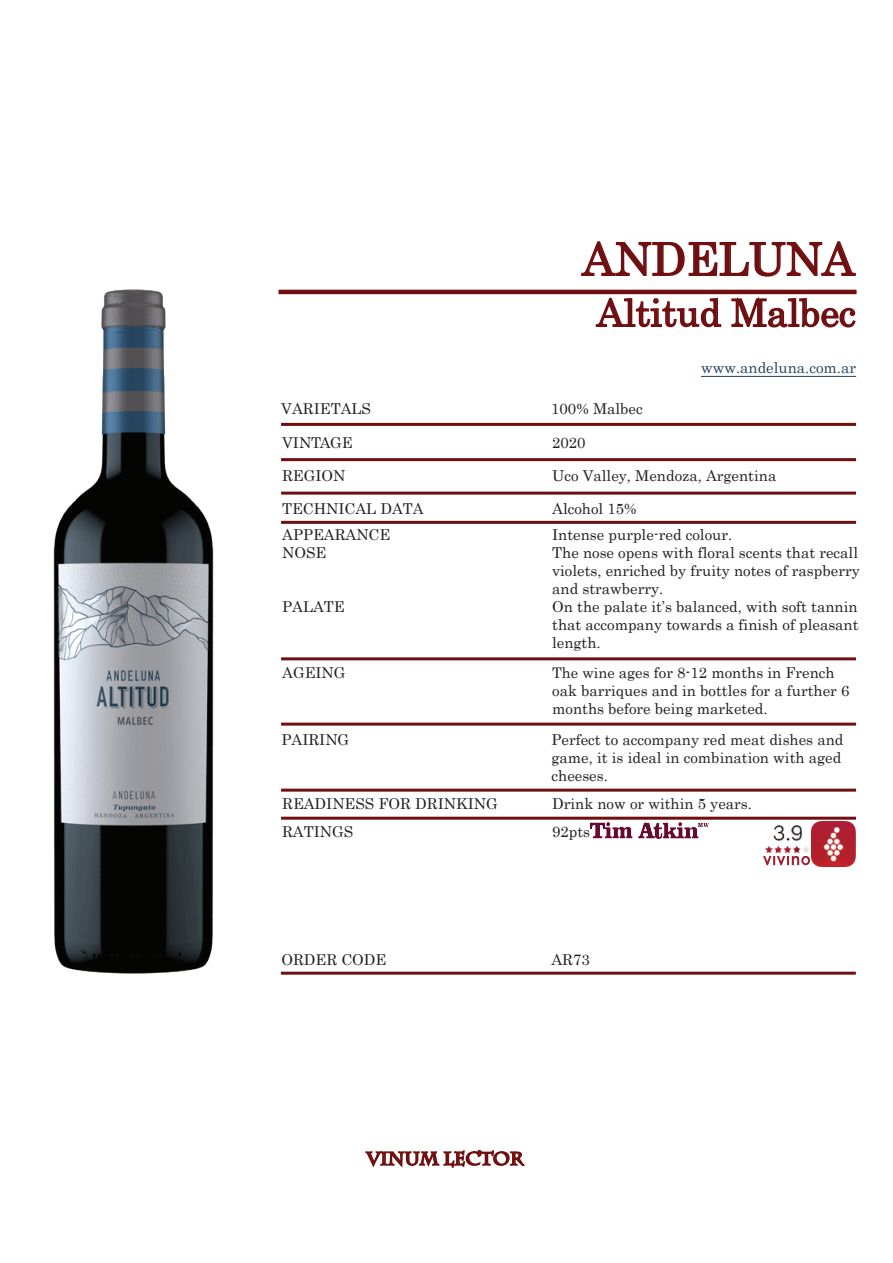
<style>
.page{position:relative;width:893px;height:1263px;background:#fff}
.page>*{position:absolute;margin:0;border:0;box-sizing:border-box;transform-origin:0 0}
.t1{font:45px "Century";color:#700f11}
.t2{font:37.5px "Century";color:#700f11}
.t3{font:700 18px "Charlemagne Std";color:#700f11}
.t4{font:15px/18px "Century";color:#231f20;text-align:justify}
.t5{font:15px "Century";color:#25435e}
.s1{font-size:14.7px}
</style>
<div class="page">
<hr style="left:278px;top:290px;width:579px;height:4px;background:#700f11">
<div style="left:281px;top:492px;width:575px;height:3px;border:2px solid #700f11"></div>
<div style="left:281px;top:521px;width:575px;height:3px;border:2px solid #700f11"></div>
<div style="left:281px;top:657px;width:575px;height:3px;border:2px solid #700f11"></div>
<svg style="left:595px;top:297px;width:127px;height:31px"></svg>
<svg style="left:731px;top:292px;width:125px;height:36px"></svg>
<div style="left:281px;top:972px;width:575px;height:3px;border:2px solid #700f11"></div>
<div style="left:281px;top:723px;width:575px;height:3px;border:2px solid #700f11"></div>
<div style="left:281px;top:789px;width:575px;height:3px;border:2px solid #700f11"></div>
<div style="left:281px;top:817px;width:575px;height:3px;border:2px solid #700f11"></div>
<svg style="left:581px;top:240px;width:275px;height:37px"></svg>
<div style="left:281px;top:423px;width:575px;height:3px;border:2px solid #700f11"></div>
<div style="left:281px;top:458px;width:575px;height:3px;border:2px solid #700f11"></div>
<svg style="left:365px;top:1149px;width:160px;height:19px"></svg>
<hr style="left:701px;top:376px;width:155px;height:1px;background:#25435e">
<img style="left:763px;top:856px;width:47px;height:10px">
<img style="left:765px;top:825px;width:47px;height:31px">
<img style="left:812px;top:822px;width:44px;height:44px">
<img style="left:53px;top:289px;width:161px;height:685px">
<img style="left:590px;top:823px;width:119px;height:15px">
<h1 class="t1" style="left:582px;top:221px;width:274px">ANDELUNA</h1>
<h2 class="t2" style="left:597px;top:281px;width:261px">Altitud Malbec</h2>
<p class="t4" style="left:281px;top:398px;width:91px">VARIETALS</p>
<p class="t4" style="left:551px;top:398px;width:93px">100% Malbec</p>
<p class="t5" style="left:701px;top:355px;width:157px">www.andeluna.com.ar</p>
<p class="t4" style="left:282px;top:432px;width:72px">VINTAGE</p>
<p class="t4" style="left:552px;top:432px;width:35px">2020</p>
<p class="t4" style="left:282px;top:465px;width:65px">REGION</p>
<p class="t4" style="left:552px;top:465px;width:226px">Uco Valley, Mendoza, Argentina</p>
<p class="t4" style="left:282px;top:498px;width:143px">TECHNICAL DATA</p>
<p class="t4" style="left:552px;top:498px;width:86px">Alcohol 15%</p>
<p class="t4" style="left:282px;top:524px;width:110px">APPEARANCE</p>
<p class="t4" style="left:552px;top:524px;width:181px">Intense purple-red colour.</p>
<p class="t4" style="left:282px;top:542px;width:46px">NOSE</p>
<p class="t4" style="left:552px;top:542px;width:309px">The nose opens with floral scents that recall violets, enriched by fruity notes of raspberry and strawberry.</p>
<p class="t4" style="left:282px;top:596px;width:64px">PALATE</p>
<p class="t4" style="left:552px;top:596px;width:308px">On the palate it’s balanced, with soft tannin that accompany towards a finish of pleasant length.</p>
<p class="t4" style="left:282px;top:662px;width:65px">AGEING</p>
<p class="t4" style="left:552px;top:662px;width:299px;text-align:left"><span class="s1">The wine</span> ages for 8-12 months in French oak barriques and in bottles for a further 6 months before being marketed.</p>
<p class="t4" style="left:281px;top:729px;width:69px">PAIRING</p>
<p class="t4" style="left:551px;top:729px;width:293px;text-align:left">Perfect to accompany red meat dishes and game, it is ideal in combination with aged cheeses.</p>
<p class="t4" style="left:282px;top:793px;width:217px">READINESS FOR DRINKING</p>
<p class="t4" style="left:552px;top:793px;width:201px">Drink now or within 5 years.</p>
<p class="t4" style="left:282px;top:821px;width:73px">RATINGS</p>
<p class="t4" style="left:552px;top:821px;width:40px">92pts</p>
<p class="t4" style="left:281px;top:950px;width:106px">ORDER CODE</p>
<p class="t4" style="left:551px;top:950px;width:40px">AR73</p>
<p class="t3" style="left:367px;top:1148px;width:158px">VINUM LECTOR</p>
</div>
